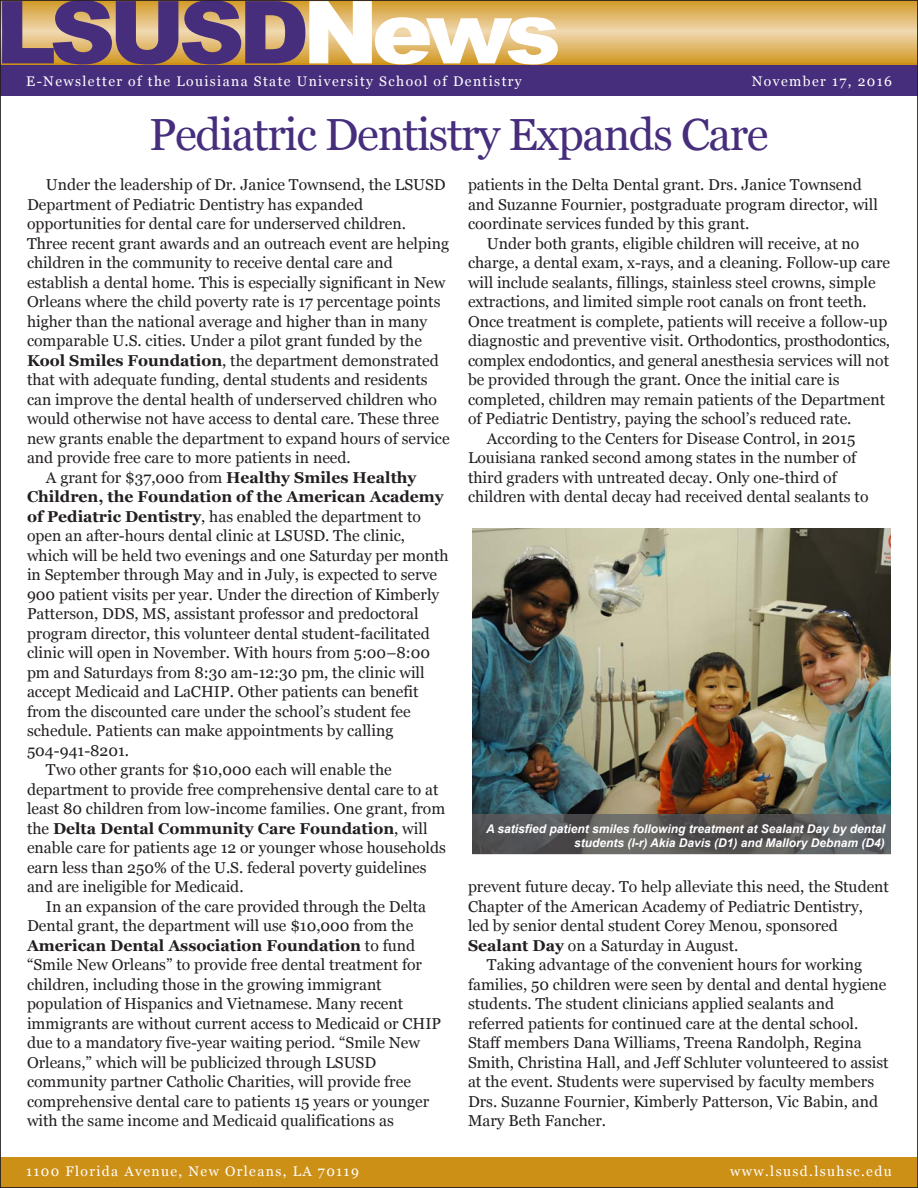
<style>
.page{position:relative;width:918px;height:1188px;background:#fff}
.page>*{position:absolute;margin:0;border:0;box-sizing:border-box;transform-origin:0 0}
.t1{font:900 87px "Arial";letter-spacing:-.075em;color:#462e7d;scale:1.05 1}
.t2{font:45px "Georgia";letter-spacing:-.03em;color:#462e7d}
.t3{font:15.75px/19.5px "Georgia";color:#231f20}
.t4{font:700 15.75px "Georgia";color:#231f20}
.t5{font:13.95px "Georgia";letter-spacing:.1em;color:#fff}
.t6{font:italic 700 12px/14.4px "Arial";color:#fff;text-align:right}
.s1{color:#fff}
.s2{font-weight:700}
.s3{font-weight:400}
</style>
<div class="page">
<div style="left:0;top:46px;width:918px;height:30px;background:linear-gradient(to right,#cd9017,#cd9017)"></div>
<div style="left:0;top:1157px;width:917px;height:31px;background:#cd9017"></div>
<div style="left:0;top:66px;width:918px;height:30px;background:#462e7d"></div>
<svg style="left:2px;top:2px;width:914px;height:61px;background:#e1b96c"></svg>
<img style="left:473px;top:529px;width:418px;height:286px">
<svg style="left:472px;top:815px;width:419px;height:39px"></svg>
<img style="left:473px;top:815px;width:418px;height:38px">
<h1 class="t1" style="left:-5px;top:-32px;width:540px">LSUSD<span class="s1">News</span></h1>
<p class="t5" style="left:26px;top:73px;width:497px">E-Newsletter of the Louisiana State University School of Dentistry</p>
<p class="t5" style="left:752px;top:73px;width:142px">November 17, 2016</p>
<h2 class="t2" style="left:149px;top:109px;width:621px">Pediatric Dentistry Expands Care</h2>
<p class="t3" style="left:46px;top:175px;width:401px">Under the leadership of Dr. Janice Townsend, the LSUSD</p>
<p class="t3" style="left:27px;top:195px;width:338px">Department of Pediatric Dentistry has expanded</p>
<p class="t3" style="left:27px;top:214px;width:381px">opportunities for dental care for underserved children.</p>
<p class="t3" style="left:27px;top:234px;width:424px">Three recent grant awards and an outreach event are helping</p>
<p class="t3" style="left:27px;top:253px;width:367px">children in the community to receive dental care and</p>
<p class="t3" style="left:27px;top:273px;width:420px">establish a dental home. This is especially significant in New</p>
<p class="t3" style="left:27px;top:292px;width:415px">Orleans where the child poverty rate is 17 percentage points</p>
<p class="t3" style="left:27px;top:312px;width:402px">higher than the national average and higher than in many</p>
<p class="t3" style="left:27px;top:331px;width:397px">comparable U.S. cities. Under a pilot grant funded by the</p>
<p class="t3" style="left:27px;top:351px;width:413px"><span class="s2">Kool Smiles Foundation</span>, the department demonstrated</p>
<p class="t3" style="left:27px;top:370px;width:402px">that with adequate funding, dental students and residents</p>
<p class="t3" style="left:27px;top:390px;width:412px">can improve the dental health of underserved children who</p>
<p class="t3" style="left:27px;top:409px;width:414px">would otherwise not have access to dental care. These three</p>
<p class="t3" style="left:27px;top:429px;width:424px">new grants enable the department to expand hours of service</p>
<p class="t3" style="left:27px;top:448px;width:325px">and provide free care to more patients in need.</p>
<p class="t3" style="left:46px;top:468px;width:372px">A grant for $37,000 from <span class="s2">Healthy Smiles Healthy</span></p>
<p class="t4" style="left:27px;top:488px;width:418px">Children, the Foundation of the American Academy</p>
<p class="t3" style="left:27px;top:507px;width:396px"><span class="s2">of Pediatric Dentistry</span>, has enabled the department to</p>
<p class="t3" style="left:27px;top:526px;width:380px">open an after-hours dental clinic at LSUSD. The clinic,</p>
<p class="t3" style="left:27px;top:546px;width:423px">which will be held two evenings and one Saturday per month</p>
<p class="t3" style="left:27px;top:565px;width:412px">in September through May and in July, is expected to serve</p>
<p class="t3" style="left:27px;top:585px;width:414px">900 patient visits per year. Under the direction of Kimberly</p>
<p class="t3" style="left:27px;top:604px;width:393px">Patterson, DDS, MS, assistant professor and predoctoral</p>
<p class="t3" style="left:27px;top:624px;width:404px">program director, this volunteer dental student-facilitated</p>
<p class="t3" style="left:27px;top:643px;width:405px">clinic will open in November. With hours from 5:00–8:00</p>
<p class="t3" style="left:27px;top:663px;width:399px">pm and Saturdays from 8:30 am-12:30 pm, the clinic will</p>
<p class="t3" style="left:27px;top:682px;width:393px">accept Medicaid and LaCHIP. Other patients can benefit</p>
<p class="t3" style="left:27px;top:702px;width:385px">from the discounted care under the school’s student fee</p>
<p class="t3" style="left:27px;top:721px;width:368px">schedule. Patients can make appointments by calling</p>
<p class="t3" style="left:27px;top:741px;width:104px">504-941-8201.</p>
<p class="t3" style="left:46px;top:760px;width:347px">Two other grants for $10,000 each will enable the</p>
<p class="t3" style="left:27px;top:780px;width:413px">department to provide free comprehensive dental care to at</p>
<p class="t3" style="left:27px;top:799px;width:420px">least 80 children from low-income families. One grant, from</p>
<p class="t4" style="left:27px;top:819px;width:402px"><span class="s3">the</span> Delta Dental Community Care Foundation<span class="s3">, will</span></p>
<p class="t3" style="left:27px;top:838px;width:420px">enable care for patients age 12 or younger whose households</p>
<p class="t3" style="left:27px;top:858px;width:401px">earn less than 250% of the U.S. federal poverty guidelines</p>
<p class="t3" style="left:27px;top:877px;width:218px">and are ineligible for Medicaid.</p>
<p class="t3" style="left:46px;top:897px;width:382px">In an expansion of the care provided through the Delta</p>
<p class="t3" style="left:27px;top:916px;width:388px">Dental grant, the department will use $10,000 from the</p>
<p class="t4" style="left:27px;top:936px;width:390px">American Dental Association Foundation <span class="s3">to fund</span></p>
<p class="t3" style="left:27px;top:955px;width:397px">“Smile New Orleans” to provide free dental treatment for</p>
<p class="t3" style="left:27px;top:975px;width:356px">children, including those in the growing immigrant</p>
<p class="t3" style="left:27px;top:994px;width:378px">population of Hispanics and Vietnamese. Many recent</p>
<p class="t3" style="left:27px;top:1014px;width:416px">immigrants are without current access to Medicaid or CHIP</p>
<p class="t3" style="left:27px;top:1033px;width:395px">due to a mandatory five-year waiting period. “Smile New</p>
<p class="t3" style="left:27px;top:1053px;width:351px">Orleans,” which will be publicized through LSUSD</p>
<p class="t3" style="left:27px;top:1072px;width:385px">community partner Catholic Charities, will provide free</p>
<p class="t3" style="left:27px;top:1092px;width:404px">comprehensive dental care to patients 15 years or younger</p>
<p class="t3" style="left:27px;top:1111px;width:368px">with the same income and Medicaid qualifications as</p>
<p class="t3" style="left:468px;top:175px;width:411px">patients in the Delta Dental grant. Drs. Janice Townsend and Suzanne Fournier, postgraduate program director, will coordinate services funded by this grant.</p>
<p class="t3" style="left:487px;top:234px;width:374px">Under both grants, eligible children will receive, at no</p>
<p class="t3" style="left:468px;top:253px;width:424px">charge, a dental exam, x-rays, and a cleaning. Follow-up care</p>
<p class="t3" style="left:468px;top:273px;width:409px">will include sealants, fillings, stainless steel crowns, simple</p>
<p class="t3" style="left:468px;top:292px;width:400px">extractions, and limited simple root canals on front teeth.</p>
<p class="t3" style="left:468px;top:312px;width:421px">Once treatment is complete, patients will receive a follow-up</p>
<p class="t3" style="left:468px;top:331px;width:424px">diagnostic and preventive visit. Orthodontics, prosthodontics,</p>
<p class="t3" style="left:468px;top:351px;width:423px">complex endodontics, and general anesthesia services will not</p>
<p class="t3" style="left:468px;top:370px;width:373px">be provided through the grant. Once the initial care is</p>
<p class="t3" style="left:468px;top:390px;width:419px">completed, children may remain patients of the Department</p>
<p class="t3" style="left:468px;top:409px;width:385px">of Pediatric Dentistry, paying the school’s reduced rate.</p>
<p class="t3" style="left:487px;top:429px;width:370px">According to the Centers for Disease Control, in 2015</p>
<p class="t3" style="left:468px;top:448px;width:390px">Louisiana ranked second among states in the number of</p>
<p class="t3" style="left:468px;top:468px;width:370px">third graders with untreated decay. Only one-third of</p>
<p class="t3" style="left:468px;top:487px;width:402px">children with dental decay had received dental sealants to</p>
<p class="t6" style="left:486px;top:821px;width:400px">A satisfied patient smiles following treatment at Sealant Day by dental students (l-r) Akia Davis (D1) and Mallory Debnam (D4)</p>
<p class="t3" style="left:468px;top:877px;width:423px">prevent future decay. To help alleviate this need, the Student</p>
<p class="t3" style="left:468px;top:897px;width:397px">Chapter of the American Academy of Pediatric Dentistry,</p>
<p class="t3" style="left:468px;top:916px;width:371px">led by senior dental student Corey Menou, sponsored</p>
<p class="t3" style="left:468px;top:936px;width:272px"><span class="s2">Sealant Day</span> on a Saturday in August.</p>
<p class="t3" style="left:487px;top:955px;width:377px">Taking advantage of the convenient hours for working</p>
<p class="t3" style="left:468px;top:975px;width:420px">families, 50 children were seen by dental and dental hygiene</p>
<p class="t3" style="left:468px;top:994px;width:368px">students. The student clinicians applied sealants and</p>
<p class="t3" style="left:468px;top:1014px;width:392px">referred patients for continued care at the dental school.</p>
<p class="t3" style="left:468px;top:1033px;width:395px">Staff members Dana Williams, Treena Randolph, Regina</p>
<p class="t3" style="left:468px;top:1053px;width:422px">Smith, Christina Hall, and Jeff Schluter volunteered to assist</p>
<p class="t3" style="left:468px;top:1072px;width:408px">at the event. Students were supervised by faculty members</p>
<p class="t3" style="left:468px;top:1092px;width:412px">Drs. Suzanne Fournier, Kimberly Patterson, Vic Babin, and</p>
<p class="t3" style="left:468px;top:1111px;width:140px">Mary Beth Fancher.</p>
<p class="t5" style="left:26px;top:1163px;width:334px">1100 Florida Avenue, New Orleans, LA 70119</p>
<p class="t5" style="left:730px;top:1163px;width:163px">www.lsusd.lsuhsc.edu</p>
</div>
